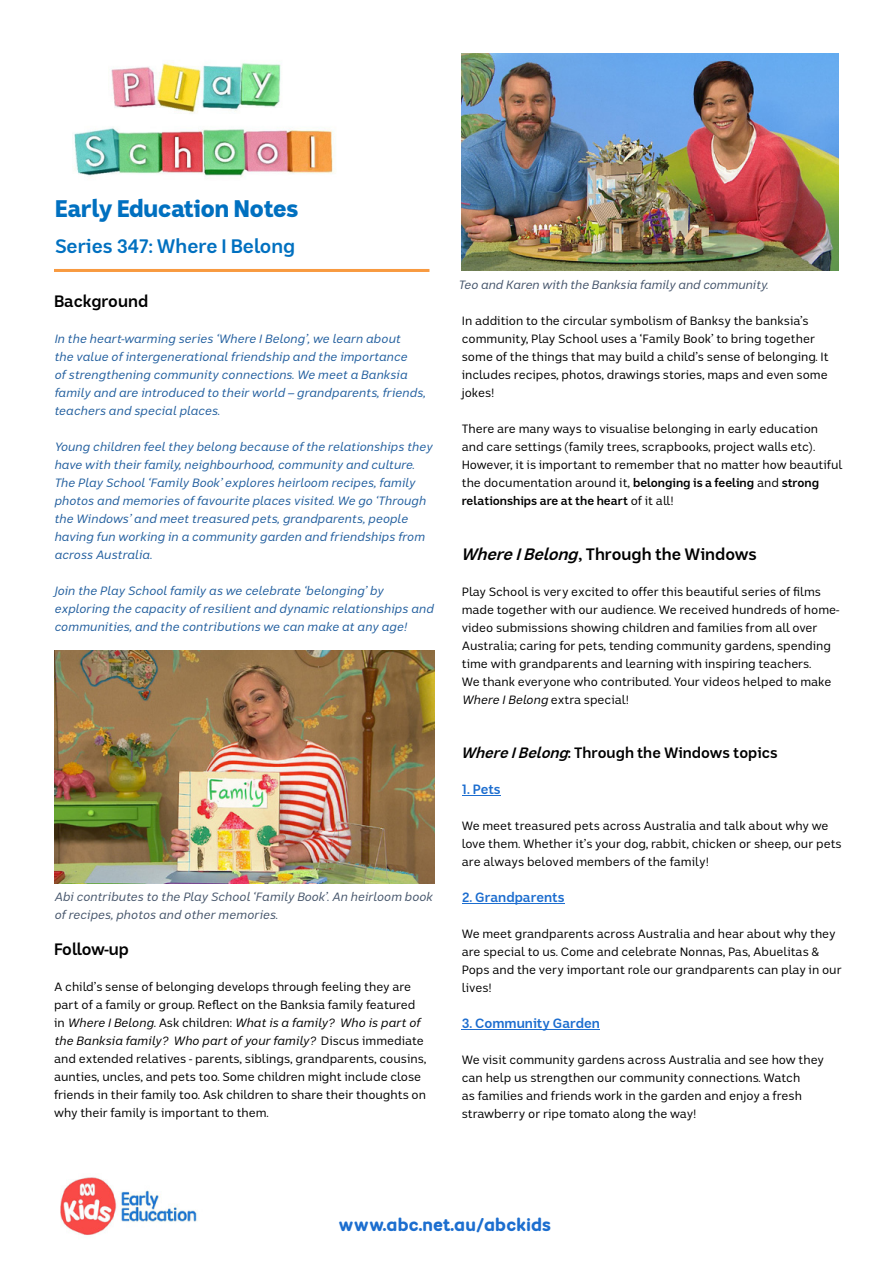
<style>
.page{position:relative;width:893px;height:1263px;background:#fff}
.page>*{position:absolute;margin:0;border:0;box-sizing:border-box;transform-origin:0 0}
.Heading_1{font:900 24px "ABC Sans";color:#0070c0}
.Heading_2{font:700 19.5px "ABC Sans";color:#0070c0}
.t1{font:700 18px "ABC Sans Rounded";color:#1c6ecf}
.Heading_3{font:700 16.5px "ABC Sans";color:#000}
.Heading_3-2{font:700 16.5px "ABC Sans";letter-spacing:-.02em;color:#000}
.t2{font:700 15px "ABC Sans";color:#000}
.t3{font:700 13.5px "ABC Sans";color:#1c6dcf}
.t4{font:12px/18px "ABC Sans";color:#000}
.Blue_intro_text{font:italic 12px/18px "ABC Sans";color:#215e9e}
.t5{font:italic 12px/18px "ABC Sans";letter-spacing:-.005em;color:#44546a}
.s1{font-style:italic}
.s2{font-weight:700}
</style>
<div class="page">
<img style="left:60px;top:1177px;width:137px;height:58px">
<hr style="left:54px;top:269px;width:375px;height:3px;background:#f89a40">
<img style="left:54px;top:650px;width:381px;height:233px">
<img style="left:74px;top:62px;width:260px;height:117px">
<img style="left:462px;top:54px;width:377px;height:217px">
<hr style="left:462px;top:795px;width:39px;height:1px;background:#1c6dcf">
<hr style="left:462px;top:903px;width:103px;height:1px;background:#1c6dcf">
<hr style="left:462px;top:1029px;width:138px;height:1px;background:#1c6dcf">
<h1 class="Heading_1" style="left:55px;top:194px;width:244px">Early Education Notes</h1>
<h2 class="Heading_2" style="left:55px;top:235px;width:241px">Series 347: Where I Belong</h2>
<h3 class="Heading_3" style="left:54px;top:291px;width:96px">Background</h3>
<p class="Blue_intro_text" style="left:54px;top:330px;width:373px">In the heart-warming series ‘Where I Belong’, we learn about<br>the value of intergenerational friendship and the importance<br>of strengthening community connections. We meet a Banksia family and are introduced to their world – grandparents, friends, teachers and special places.</p>
<p class="Blue_intro_text" style="left:54px;top:438px;width:380px">Young children feel they belong because of the relationships they have with their family, neighbourhood, community and culture.<br>The Play School ‘Family Book’ explores heirloom recipes, family photos and memories of favourite places visited. We go ‘Through the Windows’ and meet treasured pets, grandparents, people having fun working in a community garden and friendships from across Australia.</p>
<p class="Blue_intro_text" style="left:54px;top:582px;width:381px">Join the Play School family as we celebrate ‘belonging’ by exploring the capacity of resilient and dynamic relationships and communities, and the contributions we can make at any age!</p>
<p class="t5" style="left:54px;top:888px;width:380px">Abi contributes to the Play School ‘Family Book’. An heirloom book of recipes, photos and other memories.</p>
<h3 class="Heading_3-2" style="left:54px;top:939px;width:77px">Follow-up</h3>
<p class="t4" style="left:54px;top:978px;width:374px">A child’s sense of belonging develops through feeling they are part of a family or group. Reflect on the Banksia family featured in <span class="s1">Where I Belong</span>. Ask children: <span class="s1">What is a family? Who is part of the Banksia family? Who part of your family?</span> Discus immediate and extended relatives - parents, siblings, grandparents, cousins, aunties, uncles, and pets too. Some children might include close friends in their family too. Ask children to share their thoughts on why their family is important to them.</p>
<p class="t5" style="left:458px;top:276px;width:311px">Teo and Karen with the Banksia family and community.</p>
<p class="t4" style="left:462px;top:312px;width:368px">In addition to the circular symbolism of Banksy the banksia’s community, Play School uses a ‘Family Book’ to bring together some of the things that may build a child’s sense of belonging. It includes recipes, photos, drawings stories, maps and even some jokes!</p>
<p class="t4" style="left:462px;top:420px;width:382px">There are many ways to visualise belonging in early education and care settings (family trees, scrapbooks, project walls etc).<br>However, it is important to remember that no matter how beautiful the documentation around it, <span class="s2">belonging is a feeling</span> and <span class="s2">strong relationships are at the heart</span> of it all!</p>
<p class="Heading_3" style="left:461px;top:544px;width:297px"><span class="s1">WhereIBelong</span>, Through the Windows</p>
<p class="t4" style="left:462px;top:583px;width:379px">Play School is very excited to offer this beautiful series of films made together with our audience. We received hundreds of home&shy;video submissions showing children and families from all over Australia; caring for pets, tending community gardens, spending time with grandparents and learning with inspiring teachers.<br>We thank everyone who contributed. Your videos helped to make <span class="s1">Where I Belong</span> extra special!</p>
<p class="t2" style="left:461px;top:743px;width:318px"><span class="s1">WhereIBelong</span>: Through the Windows topics</p>
<p class="t3" style="left:462px;top:781px;width:40px">1. Pets</p>
<p class="t4" style="left:462px;top:817px;width:381px">We meet treasured pets across Australia and talk about why we love them. Whether it’s your dog, rabbit, chicken or sheep, our pets are always beloved members of the family!</p>
<p class="t3" style="left:462px;top:889px;width:104px">2. Grandparents</p>
<p class="t4" style="left:462px;top:925px;width:381px">We meet grandparents across Australia and hear about why they are special to us. Come and celebrate Nonnas, Pas, Abuelitas &amp; Pops and the very important role our grandparents can play in our lives!</p>
<p class="t3" style="left:462px;top:1015px;width:140px">3. Community Garden</p>
<p class="t4" style="left:462px;top:1051px;width:364px">We visit community gardens across Australia and see how they can help us strengthen our community connections. Watch<br>as families and friends work in the garden and enjoy a fresh strawberry or ripe tomato along the way!</p>
<h3 class="t1" style="left:339px;top:1213px;width:214px">www.abc.net.au/abckids</h3>
</div>
